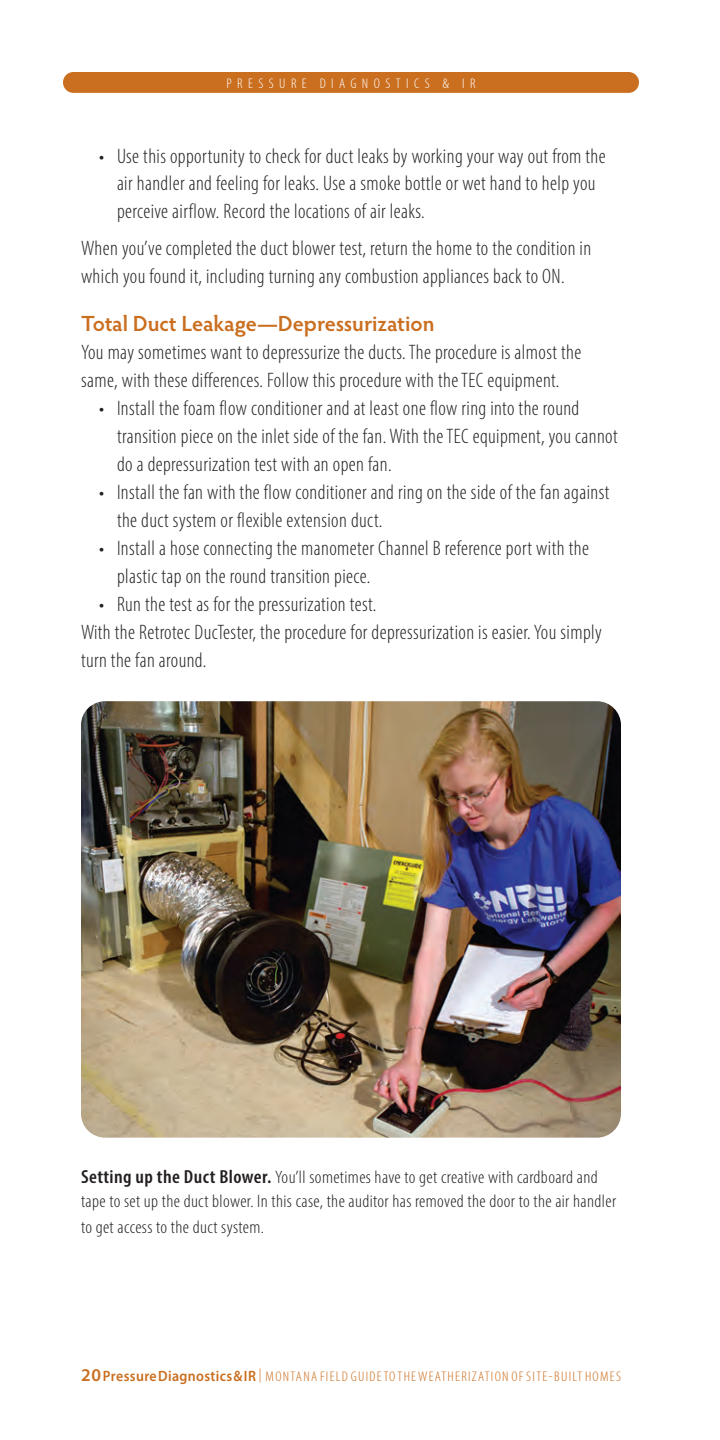
<style>
.page{position:relative;width:720px;height:1440px;background:#fff}
.page>*{position:absolute;margin:0;border:0;box-sizing:border-box;transform-origin:0 0}
.Subhead_2{font:600 22px "Hypatia Sans Pro";letter-spacing:-.005em;color:#ca6e1f}
.Text{font:300 condensed 21px/28px "Myriad Pro";letter-spacing:.02em;color:#20221f}
.Caption_Head_Bold{font:300 condensed 18px/24px "Myriad Pro";letter-spacing:.02em;color:#20221f;scale:1.05 1}
.t1{font:300 condensed 14px "Myriad Pro";letter-spacing:.09em;color:#ca6e1f;scale:1.05 1}
.t2{font:300 condensed 14px "Myriad Pro";color:#fff;scale:1.05 1}
.s1{font-weight:600;font-size:19px;color:#231f20}
.s2{font-weight:600;font-stretch:normal;font-size:18px}
.s3{font-weight:600;font-stretch:normal;font-size:15px}
</style>
<div class="page">
<div style="left:63px;top:72px;width:576px;height:21px;background:#ca6e1f;border-radius:10px"></div>
<img style="left:81px;top:701px;width:540px;height:437px">
<p class="t2" style="left:226px;top:75px;width:21px">P ressure</p>
<p class="t2" style="left:320px;top:75px;width:14px">D iagnostics</p>
<p class="t2" style="left:443px;top:75px;width:33px">&amp; I R</p>
<p class="Text" style="left:117px;top:142px;width:490px;text-indent:-18px">• Use this opportunity to check for duct leaks by working your way out from the air handler and feeling for leaks. Use a smoke bottle or wet hand to help you perceive airflow. Record the locations of air leaks.</p>
<p class="Text" style="left:81px;top:234px;width:512px">When you’ve completed the duct blower test, return the home to the condition in which you found it, including turning any combustion appliances back to ON.</p>
<p class="Subhead_2" style="left:81px;top:308px;width:355px">Total Duct Leakage—Depressurization</p>
<p class="Text" style="left:81px;top:338px;width:502px">You may sometimes want to depressurize the ducts. The procedure is almost the same, with these differences. Follow this procedure with the TEC equipment.</p>
<p class="Text" style="left:117px;top:394px;width:502px;text-indent:-18px">• Install the foam flow conditioner and at least one flow ring into the round transition piece on the inlet side of the fan. With the TEC equipment, you cannot do a depressurization test with an open fan.</p>
<p class="Text" style="left:117px;top:478px;width:494px;text-indent:-18px">• Install the fan with the flow conditioner and ring on the side of the fan against the duct system or flexible extension duct.</p>
<p class="Text" style="left:117px;top:534px;width:473px;text-indent:-18px">• Install a hose connecting the manometer Channel B reference port with the plastic tap on the round transition piece.</p>
<p class="Text" style="left:99px;top:590px;width:277px">• Run the test as for the pressurization test.</p>
<p class="Text" style="left:81px;top:618px;width:522px">With the Retrotec DucTester, the procedure for depressurization is easier. You simply turn the fan around.</p>
<p class="Caption_Head_Bold" style="left:81px;top:1165px;width:511px"><span class="s1">Setting up the Duct Blower.</span> You’ll sometimes have to get creative with cardboard and tape to set up the duct blower. In this case, the auditor has removed the door to the air handler</p>
<p class="Caption_Head_Bold" style="left:81px;top:1215px;width:174px">to get access to the duct system.</p>
<p class="t1" style="left:81px;top:1368px;width:516px"><span class="s2">20</span> <span class="s3">Pressure Diagnostics &amp; IR</span> | MONTANA FIELD GUIDE TO THE WEATHERIZATION OF SITE-BUILT HOMES</p>
</div>
